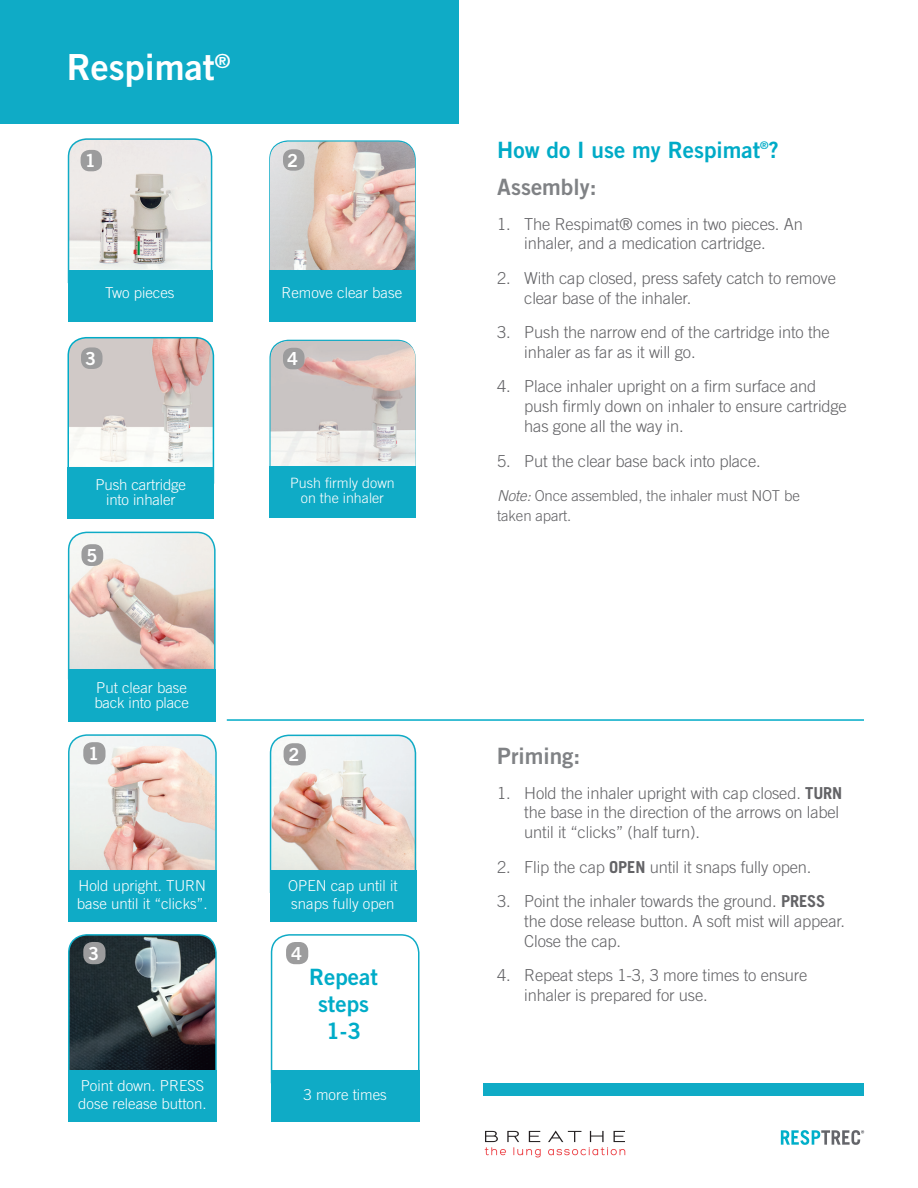
<style>
.page{position:relative;width:918px;height:1188px;background:#fff}
.page>*{position:absolute;margin:0;border:0;box-sizing:border-box;transform-origin:0 0}
.t1{font:36px "Trade Gothic LT Std Bd 2";color:#fff}
.t2{font:22.5px/37.5px "Trade Gothic LT Std Bd 2";color:#00abc7}
.t3{font:22.5px/27px "Trade Gothic LT Std Bd 2";color:#00acc8;text-align:center}
.t4{font:22.5px "Trade Gothic LT Std Bd 2";color:#808285}
.t5{font:18px "Trade Gothic LT Std Bd 2";color:#fff}
.t6{font:300 16.5px/19.8px "Trade Gothic LT Std";letter-spacing:-.01em;color:#636366}
.t7{font:300 15px/18px "Trade Gothic LT Std";color:#fff}
.t8{font:300 15px "Trade Gothic LT Std";letter-spacing:-.01em;color:#636366}
.t9{font:300 14.25px "Trade Gothic LT Std";color:#fff}
.s1{color:#808285}
.s2{font-style:italic}
.s3{font-weight:700}
</style>
<div class="page">
<svg style="left:67px;top:138px;width:146px;height:146px;background:#dbdedc"></svg>
<svg style="left:269px;top:140px;width:147px;height:130px"></svg>
<img style="left:270px;top:142px;width:145px;height:128px">
<svg style="left:269px;top:734px;width:148px;height:160px"></svg>
<svg style="left:269px;top:339px;width:136px;height:128px"></svg>
<img style="left:271px;top:341px;width:145px;height:126px">
<div style="left:0;top:0;width:459px;height:123px;background:#0fabc6"></div>
<svg style="left:67px;top:531px;width:149px;height:148px;background:#ded2cb"></svg>
<div style="left:269px;top:270px;width:147px;height:52px;background:#0fabc6"></div>
<div style="left:269px;top:467px;width:147px;height:51px;background:#0fabc6"></div>
<div style="left:68px;top:669px;width:148px;height:52px;background:#0fabc6"></div>
<div style="left:68px;top:270px;width:144px;height:52px;background:#0fabc6"></div>
<svg style="left:67px;top:336px;width:148px;height:148px"></svg>
<div style="left:68px;top:467px;width:146px;height:52px;background:#0fabc6"></div>
<div style="left:270px;top:870px;width:146px;height:52px;background:#0fabc6"></div>
<div style="left:484px;top:1084px;width:380px;height:12px;background:#0fabc6"></div>
<svg style="left:68px;top:734px;width:149px;height:136px;background:#e2d8d2"></svg>
<img style="left:68px;top:934px;width:149px;height:136px">
<svg style="left:270px;top:934px;width:150px;height:150px"></svg>
<div style="left:68px;top:870px;width:149px;height:52px;background:#0fabc6"></div>
<div style="left:68px;top:1070px;width:149px;height:52px;background:#0fabc6"></div>
<div style="left:271px;top:1070px;width:149px;height:52px;background:#0fabc6"></div>
<div style="left:283px;top:149px;width:21px;height:22px;background:#9c9c9d;border-radius:9px"></div>
<div style="left:81px;top:347px;width:22px;height:22px;background:#9c9c9d;border-radius:9px"></div>
<div style="left:283px;top:348px;width:22px;height:21px;background:#9c9c9d;border-radius:9px"></div>
<div style="left:81px;top:150px;width:21px;height:21px;background:#9c9c9d;border-radius:9px"></div>
<div style="left:81px;top:544px;width:22px;height:22px;background:#9c9c9d;border-radius:9px"></div>
<div style="left:83px;top:742px;width:23px;height:22px;background:#9c9c9d;border-radius:9px"></div>
<div style="left:83px;top:942px;width:23px;height:22px;background:#9c9c9d;border-radius:9px"></div>
<div style="left:286px;top:942px;width:22px;height:22px;background:#9c9c9d;border-radius:9px"></div>
<div style="left:284px;top:743px;width:22px;height:22px;background:#9c9c9d;border-radius:9px"></div>
<hr style="left:227px;top:719px;width:637px;height:2px;background:#00abc7">
<img style="left:484px;top:1130px;width:142px;height:28px">
<img style="left:781px;top:1130px;width:84px;height:14px">
<p class="t1" style="left:67px;top:45px;width:165px">Respimat<sup>®</sup></p>
<p class="t5" style="left:85px;top:150px;width:12px">1</p>
<p class="t7" style="left:105px;top:284px;width:71px">Two pieces</p>
<p class="t5" style="left:287px;top:149px;width:12px">2</p>
<p class="t7" style="left:281px;top:284px;width:122px">Remove clear base</p>
<p class="t5" style="left:85px;top:347px;width:12px">3</p>
<p class="t5" style="left:287px;top:348px;width:12px">4</p>
<p class="t7" style="left:96px;top:475px;width:92px">Push cartridge</p>
<p class="t7" style="left:106px;top:490px;width:71px">into inhaler</p>
<p class="t5" style="left:86px;top:544px;width:12px">5</p>
<p class="t7" style="left:96px;top:679px;width:92px">Put clear base</p>
<p class="t7" style="left:94px;top:694px;width:96px">back into place</p>
<p class="t5" style="left:88px;top:742px;width:12px">1</p>
<p class="t7" style="left:77px;top:876px;width:132px">Hold upright. TURN base until it “clicks”.</p>
<p class="t9" style="left:290px;top:475px;width:106px">Push firmly down</p>
<p class="t9" style="left:301px;top:490px;width:85px">on the inhaler</p>
<p class="t5" style="left:289px;top:743px;width:12px">2</p>
<p class="t7" style="left:288px;top:877px;width:111px">OPEN cap until it snaps fully open</p>
<p class="t5" style="left:88px;top:942px;width:12px">3</p>
<p class="t5" style="left:291px;top:942px;width:12px">4</p>
<p class="t3" style="left:309px;top:963px;width:70px">Repeat steps<br>1-3</p>
<p class="t7" style="left:78px;top:1076px;width:130px">Point down. PRESS dose release button.</p>
<p class="t7" style="left:304px;top:1085px;width:85px">3 more times</p>
<p class="t2" style="left:497px;top:130px;width:283px">How do I use my Respimat<sup>®</sup>?<br><span class="s1">Assembly:</span></p>
<p class="t6" style="left:524px;top:214px;width:280px;text-indent:-27px">1. The Respimat® comes in two pieces. An inhaler, and a medication cartridge.</p>
<p class="t6" style="left:524px;top:268px;width:313px;text-indent:-27px">2. With cap closed, press safety catch to remove clear base of the inhaler.</p>
<p class="t6" style="left:524px;top:322px;width:307px;text-indent:-27px">3. Push the narrow end of the cartridge into the inhaler as far as it will go.</p>
<p class="t6" style="left:524px;top:376px;width:324px;text-indent:-27px">4. Place inhaler upright on a firm surface and push firmly down on inhaler to ensure cartridge has gone all the way in.</p>
<p class="t6" style="left:497px;top:451px;width:265px">5. Put the clear base back into place.</p>
<p class="t8" style="left:497px;top:487px;width:304px"><span class="s2">Note:</span> Once assembled, the inhaler must NOT be</p>
<p class="t8" style="left:497px;top:507px;width:76px">taken apart.</p>
<p class="t4" style="left:497px;top:742px;width:85px">Priming:</p>
<p class="t6" style="left:524px;top:783px;width:320px;text-indent:-27px">1. Hold the inhaler upright with cap closed. <span class="s3">TURN </span>the base in the direction of the arrows on label until it “clicks” (half turn).</p>
<p class="t6" style="left:497px;top:857px;width:316px">2. Flip the cap <span class="s3">OPEN</span> until it snaps fully open.</p>
<p class="t6" style="left:524px;top:891px;width:322px;text-indent:-27px">3. Point the inhaler towards the ground. <span class="s3">PRESS </span>the dose release button. A soft mist will appear.<br>Close the cap.</p>
<p class="t6" style="left:524px;top:965px;width:285px;text-indent:-27px">4. Repeat steps 1-3, 3 more times to ensure inhaler is prepared for use.</p>
</div>
